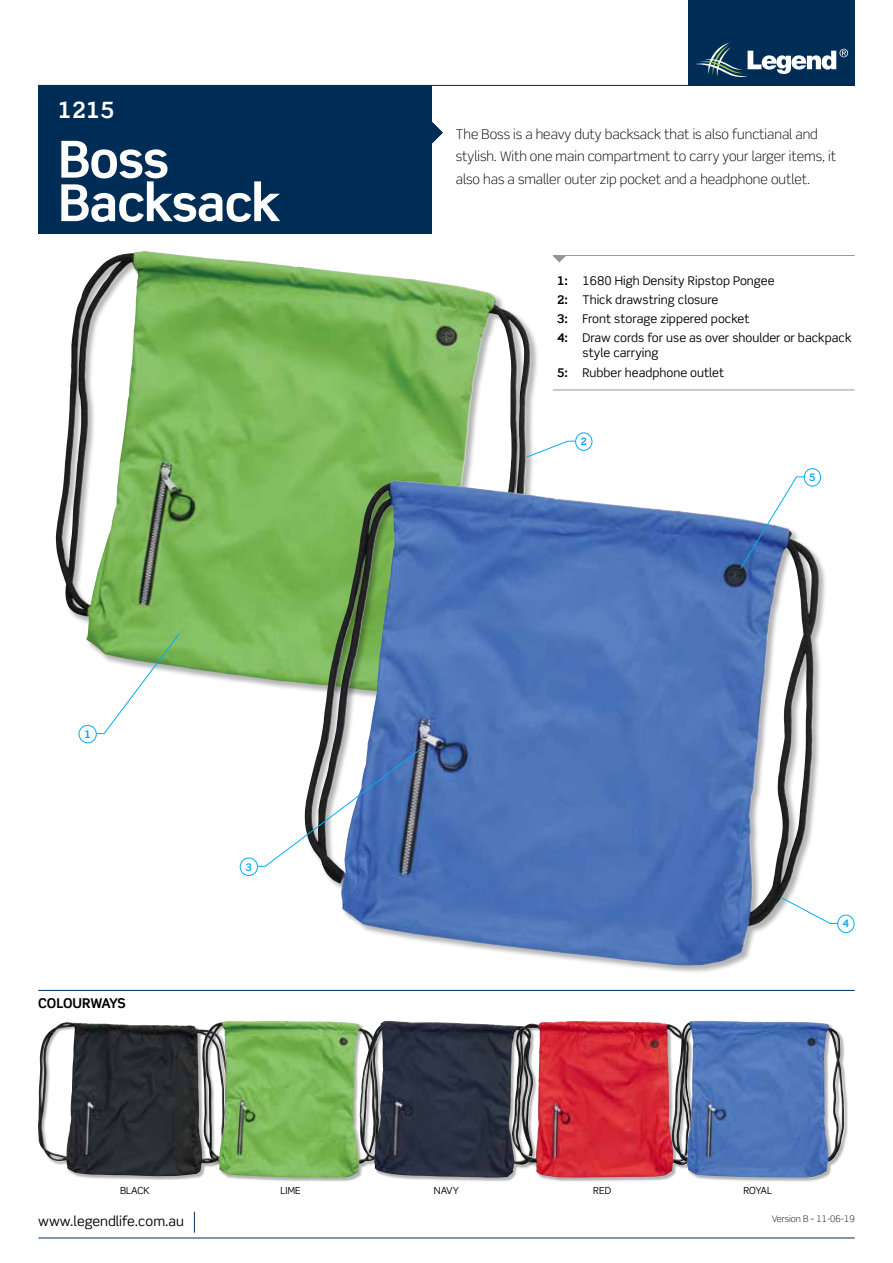
<style>
.page{position:relative;width:893px;height:1263px;background:#fff}
.page>*{position:absolute;margin:0;border:0;box-sizing:border-box;transform-origin:0 0}
.t1{font:700 51px/43.5px "Scene Std";letter-spacing:-.02em;color:#fff}
.t2{font:700 22.5px "Scene Std";color:#fff}
.t3{font:300 13.5px/22.5px "Scene Std";color:#000}
.t4{font:13.5px "Scene Std";color:#000}
.t5{font:700 13.5px "Scene Std";letter-spacing:-.02em;color:#000}
.t6{font:12px/19.2px "Scene Std";color:#000}
.t7{font:700 10.35px "Scene Std";color:#00aeef}
.t8{font:9.75px "Scene Std";color:#000}
.t9{font:300 9px "Scene Std";color:#000}
.s1{font-weight:700}
</style>
<div class="page">
<div style="left:56px;top:251px;width:484px;height:452px;background:#000;opacity:.3"></div>
<img style="left:56px;top:251px;width:451px;height:444px">
<div style="left:305px;top:480px;width:523px;height:494px;background:#000;opacity:.3"></div>
<img style="left:305px;top:482px;width:514px;height:484px">
<hr style="left:553px;top:390px;width:302px;height:1px;background:#939598">
<div style="left:688px;top:0;width:167px;height:86px;background:#002d56"></div>
<hr style="left:38px;top:85px;width:817px;height:1px;background:#002d56">
<hr style="left:38px;top:1237px;width:817px;height:1px;background:#002d56">
<svg style="left:194px;top:1212px;width:1px;height:21px"></svg>
<svg style="left:432px;top:122px;width:11px;height:21px"></svg>
<div style="left:38px;top:85px;width:394px;height:149px;background:#002d56"></div>
<hr style="left:553px;top:255px;width:302px;height:1px;background:#939598">
<svg style="left:553px;top:256px;width:13px;height:6px"></svg>
<div style="left:79px;top:725px;width:18px;height:18px;border:1px solid #00aeef;border-radius:50%"></div>
<div style="left:240px;top:857px;width:18px;height:19px;border:1px solid #00aeef;border-radius:50%"></div>
<svg style="left:95px;top:632px;width:86px;height:102px"></svg>
<svg style="left:256px;top:748px;width:166px;height:119px"></svg>
<div style="left:575px;top:432px;width:17px;height:19px;border:1px solid #00aeef;border-radius:50%"></div>
<svg style="left:525px;top:440px;width:52px;height:18px"></svg>
<div style="left:837px;top:915px;width:17px;height:18px;border:1px solid #00aeef;border-radius:50%"></div>
<svg style="left:780px;top:896px;width:59px;height:28px"></svg>
<div style="left:804px;top:468px;width:17px;height:18px;border:1px solid #00aeef;border-radius:50%"></div>
<svg style="left:740px;top:476px;width:65px;height:94px"></svg>
<hr style="left:38px;top:990px;width:817px;height:1px;background:#002d56">
<div style="left:38px;top:1022px;width:198px;height:158px;background:#000;opacity:.3"></div>
<img style="left:38px;top:1023px;width:164px;height:153px">
<div style="left:203px;top:1021px;width:180px;height:161px;background:#000;opacity:.3"></div>
<img style="left:202px;top:1021px;width:154px;height:157px">
<div style="left:360px;top:1021px;width:177px;height:161px;background:#000;opacity:.3"></div>
<img style="left:360px;top:1021px;width:152px;height:157px">
<div style="left:512px;top:1021px;width:184px;height:161px;background:#000;opacity:.3"></div>
<img style="left:512px;top:1021px;width:65px;height:140px">
<div style="left:672px;top:1021px;width:176px;height:161px;background:#000;opacity:.3"></div>
<img style="left:672px;top:1021px;width:172px;height:157px">
<svg style="left:695px;top:43px;width:153px;height:34px"></svg>
<h2 class="t2" style="left:58px;top:96px;width:58px">1215</h2>
<h1 class="t1" style="left:58px;top:137px;width:225px">Boss<br>Backsack</h1>
<p class="t7" style="left:84px;top:728px;width:8px">1</p>
<p class="t5" style="left:38px;top:995px;width:89px">COLOURWAYS</p>
<p class="t7" style="left:246px;top:861px;width:8px">3</p>
<p class="t3" style="left:456px;top:123px;width:382px">The Boss is a heavy duty backsack that is also functianal and stylish. With one main compartment to carry your larger items, it also has a smaller outer zip pocket and a headphone outlet.</p>
<p class="t6" style="left:557px;top:271px;width:296px"><span class="s1">1:</span> 1680 High Density Ripstop Pongee<br><span class="s1">2:</span> Thick drawstring closure<br><span class="s1">3:</span> Front storage zippered pocket<br><span class="s1">4:</span> Draw cords for use as over shoulder or backpack</p>
<p class="t6" style="left:557px;top:343px;width:169px;text-indent:26px">style carrying<br><span class="s1">5:</span> Rubber headphone outlet</p>
<p class="t7" style="left:580px;top:435px;width:8px">2</p>
<p class="t7" style="left:809px;top:471px;width:8px">5</p>
<p class="t7" style="left:843px;top:917px;width:8px">4</p>
<p class="t8" style="left:120px;top:1185px;width:31px">BLACK</p>
<p class="t8" style="left:280px;top:1185px;width:22px">LIME</p>
<p class="t8" style="left:434px;top:1185px;width:27px">NAVY</p>
<p class="t8" style="left:593px;top:1185px;width:19px">RED</p>
<p class="t8" style="left:744px;top:1185px;width:30px">ROYAL</p>
<p class="t4" style="left:38px;top:1213px;width:147px">www.legendlife.com.au</p>
<p class="t9" style="left:772px;top:1213px;width:85px">Version B – 11-06-19</p>
</div>
